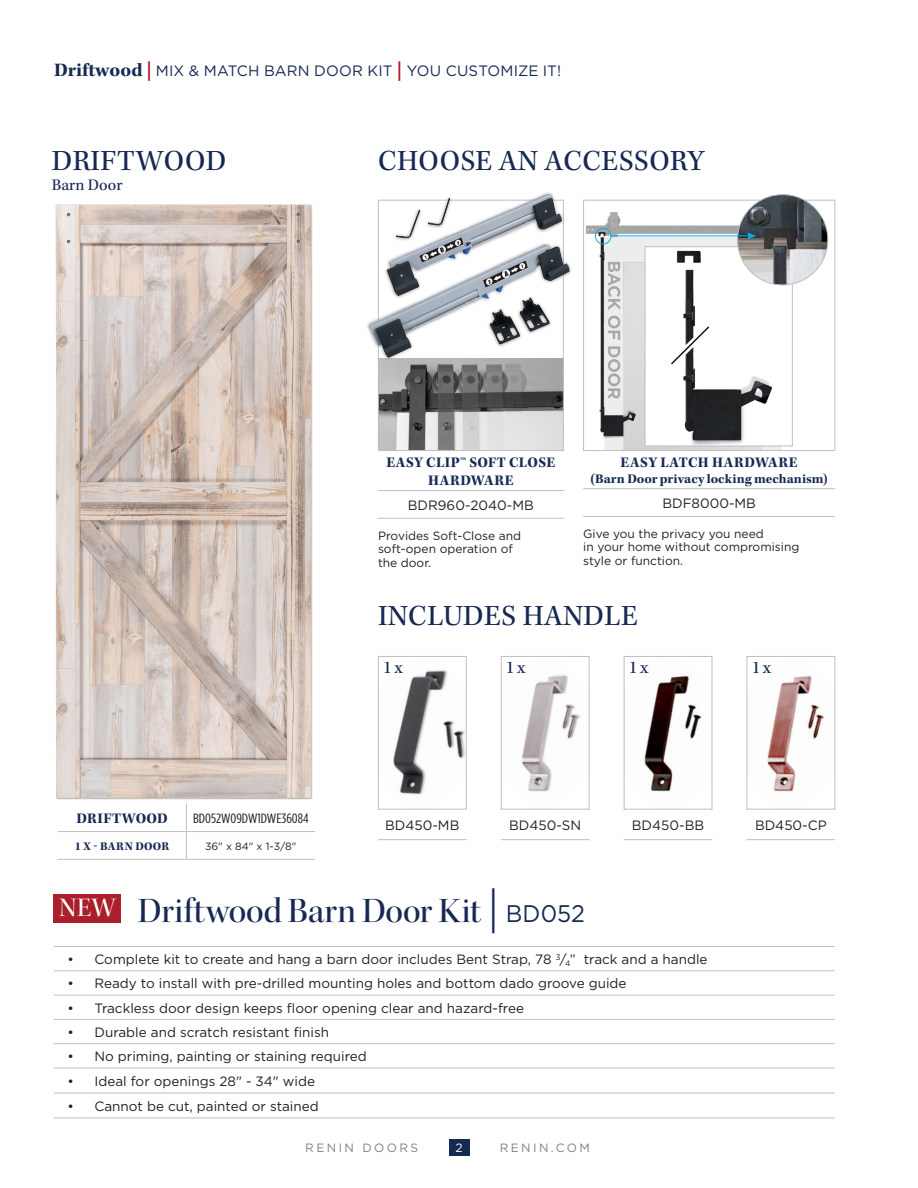
<style>
.page{position:relative;width:918px;height:1188px;background:#fff}
.page>*{position:absolute;margin:0;border:0;box-sizing:border-box;transform-origin:0 0}
.Renin_Home_Decor_Pro{font:36px "Kepler Std Medium Disp";color:#172953}
.t1{font:30px "Kepler Std";letter-spacing:.02em;color:#172953}
.Renin_Home_Decor_Pro-2{font:27px "Kepler Std Medium Disp";color:#fff}
.t2{font:18px "Kepler Std";color:#172953}
.t3{font:16.5px "Kepler Std";color:#172953}
.t4{font:700 15px/18px "Kepler Std";letter-spacing:.03em;color:#172953;text-align:center}
.t5{font:15px "Gotham";letter-spacing:.01em;color:#172953}
.t6{font:13.5px "Gotham";color:#231f20}
.t7{font:700 13.5px "Kepler Std";color:#172953}
.t8{font:13.5px "Gotham Condensed";color:#231f20;scale:1.15 1}
.t9{font:12px/13.5px "Gotham";color:#231f20}
.t10{font:12px "Gotham";letter-spacing:.2em;color:#808083}
.t11{font:700 12px "Kepler Std";letter-spacing:.025em;color:#172953}
.t12{font:12px "Gotham";color:#fff}
.t13{font:10.5px "Gotham";color:#231f20}
.s1{font-family:"Kepler Std";font-weight:700;font-size:19.5px}
.s2{font-family:"Kepler Std";font-weight:700;font-size:19.5px;color:#ae1229}
.s3{font-size:45px}
.s4{font-family:"Gotham";font-size:24px}
</style>
<div class="page">
<img style="left:55px;top:204px;width:258px;height:596px">
<hr style="left:54px;top:946px;width:781px;height:1px;background:#bebfc2">
<hr style="left:54px;top:970px;width:781px;height:1px;background:#bebfc2">
<hr style="left:54px;top:995px;width:781px;height:1px;background:#bebfc2">
<hr style="left:54px;top:1019px;width:781px;height:1px;background:#bebfc2">
<hr style="left:54px;top:1043px;width:781px;height:1px;background:#bebfc2">
<hr style="left:54px;top:1068px;width:781px;height:1px;background:#bebfc2">
<hr style="left:54px;top:1093px;width:781px;height:1px;background:#bebfc2">
<hr style="left:54px;top:1118px;width:781px;height:1px;background:#bebfc2">
<hr style="left:58px;top:831px;width:128px;height:1px;background:#bebfc2">
<hr style="left:186px;top:831px;width:129px;height:1px;background:#bebfc2">
<svg style="left:186px;top:804px;width:1px;height:55px"></svg>
<hr style="left:58px;top:859px;width:128px;height:1px;background:#bebfc2">
<hr style="left:186px;top:859px;width:129px;height:1px;background:#bebfc2">
<div style="left:54px;top:894px;width:67px;height:28px;background:#ab1e2c"></div>
<div style="left:449px;top:1139px;width:20px;height:17px;background:#172953"></div>
<hr style="left:378px;top:839px;width:89px;height:1px;background:#bebfc2">
<img style="left:393px;top:670px;width:72px;height:125px">
<div style="left:378px;top:656px;width:89px;height:154px;border:1px solid #bebfc2"></div>
<hr style="left:501px;top:839px;width:88px;height:1px;background:#bebfc2">
<img style="left:522px;top:675px;width:59px;height:117px">
<div style="left:501px;top:656px;width:88px;height:154px;border:1px solid #bebfc2"></div>
<hr style="left:624px;top:839px;width:88px;height:1px;background:#bebfc2">
<img style="left:644px;top:675px;width:58px;height:117px">
<div style="left:624px;top:656px;width:88px;height:154px;border:1px solid #bebfc2"></div>
<hr style="left:747px;top:839px;width:88px;height:1px;background:#bebfc2">
<img style="left:767px;top:675px;width:57px;height:117px">
<div style="left:747px;top:656px;width:88px;height:154px;border:1px solid #bebfc2"></div>
<img style="left:380px;top:367px;width:182px;height:82px">
<hr style="left:583px;top:488px;width:252px;height:1px;background:#bebfc2">
<hr style="left:583px;top:516px;width:252px;height:1px;background:#bebfc2">
<img style="left:586px;top:212px;width:207px;height:237px">
<div style="left:583px;top:200px;width:252px;height:251px;border:1px solid #bebfc2"></div>
<img style="left:647px;top:248px;width:144px;height:196px">
<div style="left:645px;top:246px;width:148px;height:200px;border:1px solid #bebfc2"></div>
<hr style="left:378px;top:490px;width:186px;height:1px;background:#bebfc2">
<hr style="left:378px;top:518px;width:186px;height:1px;background:#bebfc2">
<div style="left:595px;top:228px;width:16px;height:16px;border:1px solid #00aeef;border-radius:50%"></div>
<img style="left:367px;top:192px;width:204px;height:175px">
<img style="left:474px;top:286px;width:85px;height:69px">
<hr style="left:611px;top:235px;width:139px;height:1px;background:#00aeef">
<svg style="left:737px;top:194px;width:92px;height:92px"></svg>
<p class="t5" style="left:54px;top:61px;width:509px"><span class="s1">Driftwood</span> <span class="s2">|</span> MIX &amp; MATCH BARN DOOR KIT <span class="s2">|</span> YOU CUSTOMIZE IT!</p>
<p class="t1" style="left:52px;top:144px;width:176px">DRIFTWOOD</p>
<p class="t3" style="left:52px;top:175px;width:72px">Barn Door</p>
<p class="t1" style="left:378px;top:144px;width:328px">CHOOSE AN ACCESSORY</p>
<p class="t4" style="left:76px;top:810px;width:93px">DRIFTWOOD</p>
<p class="t8" style="left:193px;top:811px;width:102px">BD052W09DW1DWE36084</p>
<p class="t11" style="left:75px;top:839px;width:96px">1 X - BARN DOOR</p>
<p class="t13" style="left:205px;top:839px;width:93px">36" x 84" x 1-3/8"</p>
<p class="t4" style="left:386px;top:453px;width:170px">EASY CLIP™ SOFT CLOSE<br>HARDWARE</p>
<p class="t6" style="left:408px;top:496px;width:128px">BDR960-2040-MB</p>
<p class="t9" style="left:378px;top:528px;width:145px">Provides Soft-Close and soft-open operation of the door.</p>
<p class="t4" style="left:621px;top:453px;width:179px">EASY LATCH HARDWARE</p>
<p class="t7" style="left:591px;top:471px;width:239px">(Barn Door privacy locking mechanism)</p>
<p class="t6" style="left:662px;top:495px;width:95px">BDF8000-MB</p>
<p class="t9" style="left:583px;top:527px;width:218px">Give you the privacy you need<br>in your home without compromising style or function.</p>
<p class="t1" style="left:378px;top:598px;width:261px">INCLUDES HANDLE</p>
<p class="t2" style="left:383px;top:657px;width:21px">1 x</p>
<p class="t2" style="left:506px;top:657px;width:21px">1 x</p>
<p class="t2" style="left:629px;top:657px;width:21px">1 x</p>
<p class="t2" style="left:752px;top:657px;width:21px">1 x</p>
<p class="t6" style="left:385px;top:817px;width:76px">BD450-MB</p>
<p class="t6" style="left:509px;top:817px;width:74px">BD450-SN</p>
<p class="t6" style="left:632px;top:817px;width:74px">BD450-BB</p>
<p class="t6" style="left:755px;top:817px;width:73px">BD450-CP</p>
<p class="Renin_Home_Decor_Pro-2" style="left:59px;top:892px;width:58px">NEW</p>
<p class="Renin_Home_Decor_Pro" style="left:138px;top:890px;width:448px">Driftwood Barn Door Kit <span class="s3">|</span> <span class="s4">BD052</span></p>
<p class="t6" style="left:68px;top:951px;width:642px">• Complete kit to create and hang a barn door includes Bent Strap, 78 <sup>3</sup>/<sub>4</sub>” track and a handle</p>
<p class="t6" style="left:68px;top:975px;width:561px">• Ready to install with pre-drilled mounting holes and bottom dado groove guide</p>
<p class="t6" style="left:68px;top:999px;width:458px">• Trackless door design keeps floor opening clear and hazard-free</p>
<p class="t6" style="left:68px;top:1024px;width:263px">• Durable and scratch resistant finish</p>
<p class="t6" style="left:68px;top:1048px;width:301px">• No priming, painting or staining required</p>
<p class="t6" style="left:68px;top:1072px;width:249px">• Ideal for openings 28" - 34" wide</p>
<p class="t6" style="left:68px;top:1097px;width:253px">• Cannot be cut, painted or stained</p>
<p class="t10" style="left:305px;top:1140px;width:114px">RENIN DOORS</p>
<p class="t12" style="left:455px;top:1140px;width:9px">2</p>
<p class="t10" style="left:500px;top:1140px;width:92px">RENIN.COM</p>
</div>
